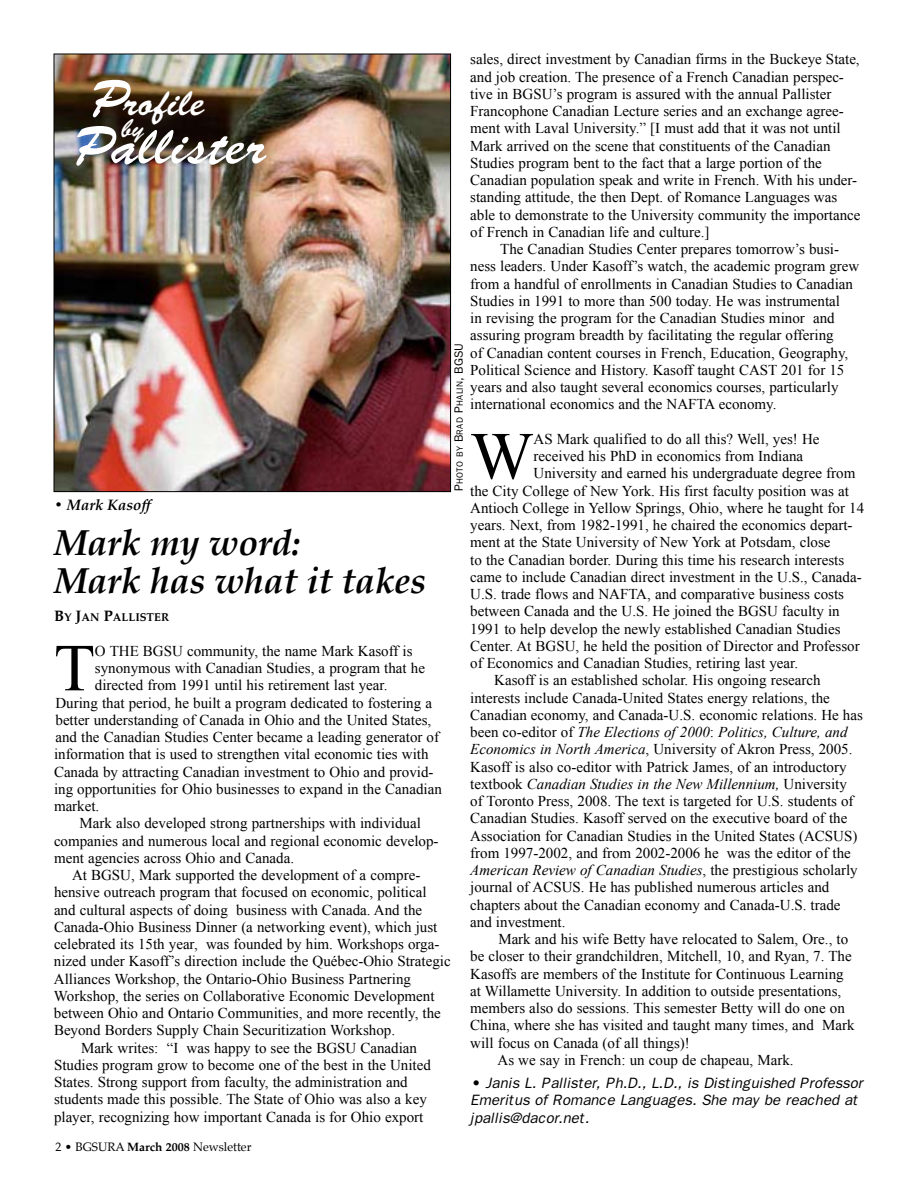
<style>
.page{position:relative;width:918px;height:1188px;background:#fff}
.page>*{position:absolute;margin:0;border:0;box-sizing:border-box;transform-origin:0 0}
.t1{font:67.05px "Times New Roman";color:#000}
.t2{font:54px "Brush Script";color:#fff}
.t3{font:39px "Brush Script";color:#fff}
.t4{font:italic 700 36px/37.5px "Palatino";letter-spacing:-.01em;color:#000}
.t5{font:27px "Brush Script";color:#fff}
.t6{font:15px/17.2px "Times New Roman";color:#000}
.t7{font:italic 15px "Times New Roman";color:#000}
.t8{font:italic 15px/17.2px "Franklin Gothic";color:#000}
.t9{font:italic 700 15px "Palatino";color:#000}
.t10{font:12px "Palatino";color:#000}
.t11{font:700 11.25px "Palatino";color:#000}
.t12{font:9px "Franklin Gothic";color:#000}
.s1{font-size:51px}
.s2{font-size:12px}
.s3{font-style:normal}
.s4{font-style:italic}
.s5{font-size:15px}
.s6{font-weight:700}
</style>
<div class="page">
<img style="left:56px;top:56px;width:393px;height:434px">
<p class="t6" style="left:470px;top:51px;width:392px">sales, direct investment by Canadian firms in the Buckeye State, and job creation. The presence of a French Canadian perspec&shy;tive in BGSU’s program is assured with the annual Pallister Francophone Canadian Lecture series and an exchange agree&shy;ment with Laval University.” [I must add that it was not until Mark arrived on the scene that constituents of the Canadian Studies program bent to the fact that a large portion of the Canadian population speak and write in French. With his under&shy;standing attitude, the then Dept. of Romance Languages was able to demonstrate to the University community the importance of French in Canadian life and culture.]</p>
<p class="t6" style="left:470px;top:240px;width:391px;text-indent:30px">The Canadian Studies Center prepares tomorrow’s busi&shy;ness leaders. Under Kasoff’s watch, the academic program grew from a handful of enrollments in Canadian Studies to Canadian Studies in 1991 to more than 500 today. He was instrumental<br>in revising the program for the Canadian Studies minor and assuring program breadth by facilitating the regular offering<br>of Canadian content courses in French, Education, Geography, Political Science and History. Kasoff taught CAST 201 for 15 years and also taught several economics courses, particularly international economics and the NAFTA economy.</p>
<h1 class="t1" style="left:470px;top:411px;width:65px">W</h1>
<p class="t6" style="left:534px;top:430px;width:287px">as Mark qualified to do all this? Well, yes! He</p>
<h3 class="t3" style="left:93px;top:82px;width:113px"><span class="s1">P</span>rofile</h3>
<h3 class="t5" style="left:122px;top:114px;width:24px">by</h3>
<h2 class="t2" style="left:76px;top:117px;width:191px">Pallister</h2>
<p class="t12" style="left:454px;top:491px;width:150px;rotate:-90deg"><span class="s2">P</span>hoto by <span class="s2">B</span> rad <span class="s2">P</span>halin<span class="s2">, BGSU</span></p>
<p class="t6" style="left:534px;top:447px;width:271px">received his PhD in economics from Indiana</p>
<p class="t6" style="left:534px;top:465px;width:323px">University and earned his undergraduate degree from</p>
<p class="t6" style="left:470px;top:482px;width:380px">the City College of New York. His first faculty position was at</p>
<p class="t6" style="left:470px;top:499px;width:396px">Antioch College in Yellow Springs, Ohio, where he taught for 14</p>
<p class="t6" style="left:470px;top:516px;width:384px">years. Next, from 1982-1991, he chaired the economics depart-</p>
<p class="t6" style="left:470px;top:534px;width:362px">ment at the State University of New York at Potsdam, close</p>
<p class="t6" style="left:470px;top:551px;width:376px">to the Canadian border. During this time his research interests</p>
<p class="t6" style="left:470px;top:568px;width:393px">came to include Canadian direct investment in the U.S., Canada-</p>
<p class="t6" style="left:470px;top:585px;width:375px">U.S. trade flows and NAFTA, and comparative business costs</p>
<p class="t6" style="left:470px;top:603px;width:371px">between Canada and the U.S. He joined the BGSU faculty in</p>
<p class="t6" style="left:470px;top:620px;width:372px">1991 to help develop the newly established Canadian Studies</p>
<p class="t6" style="left:470px;top:637px;width:391px">Center. At BGSU, he held the position of Director and Professor</p>
<p class="t6" style="left:470px;top:654px;width:329px">of Economics and Canadian Studies, retiring last year.</p>
<p class="t6" style="left:494px;top:672px;width:328px">Kasoff is an established scholar. His ongoing research</p>
<p class="t6" style="left:470px;top:689px;width:361px">interests include Canada-United States energy relations, the</p>
<p class="t6" style="left:470px;top:706px;width:394px">Canadian economy, and Canada-U.S. economic relations. He has</p>
<p class="t7" style="left:470px;top:722px;width:379px"><span class="s3">been co-editor of</span> The Elections of 2000<span class="s3">:</span> Politics, Culture, and</p>
<p class="t6" style="left:470px;top:741px;width:384px"><span class="s4">Economics in North America</span>, University of Akron Press, 2005.</p>
<p class="t6" style="left:470px;top:758px;width:378px">Kasoff is also co-editor with Patrick James, of an introductory</p>
<p class="t7" style="left:470px;top:774px;width:378px"><span class="s3">textbook</span> Canadian Studies in the New Millennium, <span class="s3">University</span></p>
<p class="t6" style="left:470px;top:792px;width:385px">of Toronto Press, 2008. The text is targeted for U.S. students of</p>
<p class="t6" style="left:470px;top:810px;width:379px">Canadian Studies. Kasoff served on the executive board of the</p>
<p class="t6" style="left:470px;top:827px;width:389px">Association for Canadian Studies in the United States (ACSUS)</p>
<p class="t6" style="left:470px;top:844px;width:382px">from 1997-2002, and from 2002-2006 he was the editor of the</p>
<p class="t7" style="left:470px;top:860px;width:389px">American Review of Canadian Studies<span class="s3">, the prestigious scholarly</span></p>
<p class="t6" style="left:470px;top:879px;width:361px">journal of ACSUS. He has published numerous articles and</p>
<p class="t6" style="left:470px;top:896px;width:372px">chapters about the Canadian economy and Canada-U.S. trade</p>
<p class="t6" style="left:470px;top:913px;width:97px">and investment.</p>
<p class="t6" style="left:498px;top:930px;width:351px">Mark and his wife Betty have relocated to Salem, Ore., to</p>
<p class="t6" style="left:470px;top:948px;width:383px">be closer to their grandchildren, Mitchell, 10, and Ryan, 7. The</p>
<p class="t6" style="left:470px;top:965px;width:375px">Kasoffs are members of the Institute for Continuous Learning</p>
<p class="t6" style="left:470px;top:982px;width:373px">at Willamette University. In addition to outside presentations,</p>
<p class="t6" style="left:470px;top:999px;width:376px">members also do sessions. This semester Betty will do one on</p>
<p class="t6" style="left:470px;top:1017px;width:386px">China, where she has visited and taught many times, and Mark</p>
<p class="t6" style="left:470px;top:1034px;width:221px">will focus on Canada (of all things)!</p>
<p class="t6" style="left:498px;top:1051px;width:298px">As we say in French: un coup de chapeau, Mark.</p>
<p class="t8" style="left:470px;top:1075px;width:394px"><span class="s3">•</span> Janis L. Pallister, Ph.D., L.D., is Distinguished Professor<br>Emeritus of Romance Languages. She may be reached at jpallis@dacor.net.</p>
<p class="t9" style="left:54px;top:493px;width:98px">• Mark Kasoff</p>
<h3 class="t4" style="left:54px;top:525px;width:374px">Mark my word:<br>Mark has what it takes</h3>
<p class="t11" style="left:54px;top:608px;width:117px"><span class="s5">B</span>Y <span class="s5">J</span>AN <span class="s5">P</span>ALLISTER</p>
<h1 class="t1" style="left:54px;top:623px;width:43px">T</h1>
<p class="t6" style="left:95px;top:642px;width:319px">o the BGSU community, the name Mark Kasoff is</p>
<p class="t6" style="left:95px;top:659px;width:332px">synonymous with Canadian Studies, a program that he</p>
<p class="t6" style="left:95px;top:676px;width:294px">directed from 1991 until his retirement last year.</p>
<p class="t6" style="left:56px;top:694px;width:378px">During that period, he built a program dedicated to fostering a</p>
<p class="t6" style="left:56px;top:711px;width:377px">better understanding of Canada in Ohio and the United States,</p>
<p class="t6" style="left:56px;top:728px;width:385px">and the Canadian Studies Center became a leading generator of</p>
<p class="t6" style="left:54px;top:745px;width:376px">information that is used to strengthen vital economic ties with</p>
<p class="t6" style="left:54px;top:763px;width:381px">Canada by attracting Canadian investment to Ohio and provid-</p>
<p class="t6" style="left:54px;top:780px;width:389px">ing opportunities for Ohio businesses to expand in the Canadian</p>
<p class="t6" style="left:54px;top:797px;width:47px">market.</p>
<p class="t6" style="left:80px;top:814px;width:343px">Mark also developed strong partnerships with individual</p>
<p class="t6" style="left:54px;top:832px;width:386px">companies and numerous local and regional economic develop-</p>
<p class="t6" style="left:54px;top:849px;width:242px">ment agencies across Ohio and Canada.</p>
<p class="t6" style="left:72px;top:866px;width:350px">At BGSU, Mark supported the development of a compre-</p>
<p class="t6" style="left:54px;top:883px;width:374px">hensive outreach program that focused on economic, political</p>
<p class="t6" style="left:54px;top:901px;width:370px">and cultural aspects of doing business with Canada. And the</p>
<p class="t6" style="left:54px;top:918px;width:385px">Canada-Ohio Business Dinner (a networking event), which just</p>
<p class="t6" style="left:54px;top:935px;width:387px">celebrated its 15th year, was founded by him. Workshops orga-</p>
<p class="t6" style="left:54px;top:952px;width:398px">nized under Kasoff’s direction include the Québec-Ohio Strategic</p>
<p class="t6" style="left:54px;top:970px;width:359px">Alliances Workshop, the Ontario-Ohio Business Partnering</p>
<p class="t6" style="left:54px;top:987px;width:382px">Workshop, the series on Collaborative Economic Development</p>
<p class="t6" style="left:54px;top:1004px;width:388px">between Ohio and Ontario Communities, and more recently, the</p>
<p class="t6" style="left:54px;top:1021px;width:343px">Beyond Borders Supply Chain Securitization Workshop.</p>
<p class="t6" style="left:81px;top:1039px;width:338px">Mark writes: “I was happy to see the BGSU Canadian</p>
<p class="t6" style="left:54px;top:1056px;width:378px">Studies program grow to become one of the best in the United</p>
<p class="t6" style="left:54px;top:1073px;width:355px">States. Strong support from faculty, the administration and</p>
<p class="t6" style="left:54px;top:1090px;width:374px">students made this possible. The State of Ohio was also a key</p>
<p class="t6" style="left:54px;top:1108px;width:371px">player, recognizing how important Canada is for Ohio export</p>
<p class="t10" style="left:65px;top:1137px;width:188px">• BGSURA <span class="s6">MARCH 2008</span> Newsletter</p>
</div>
